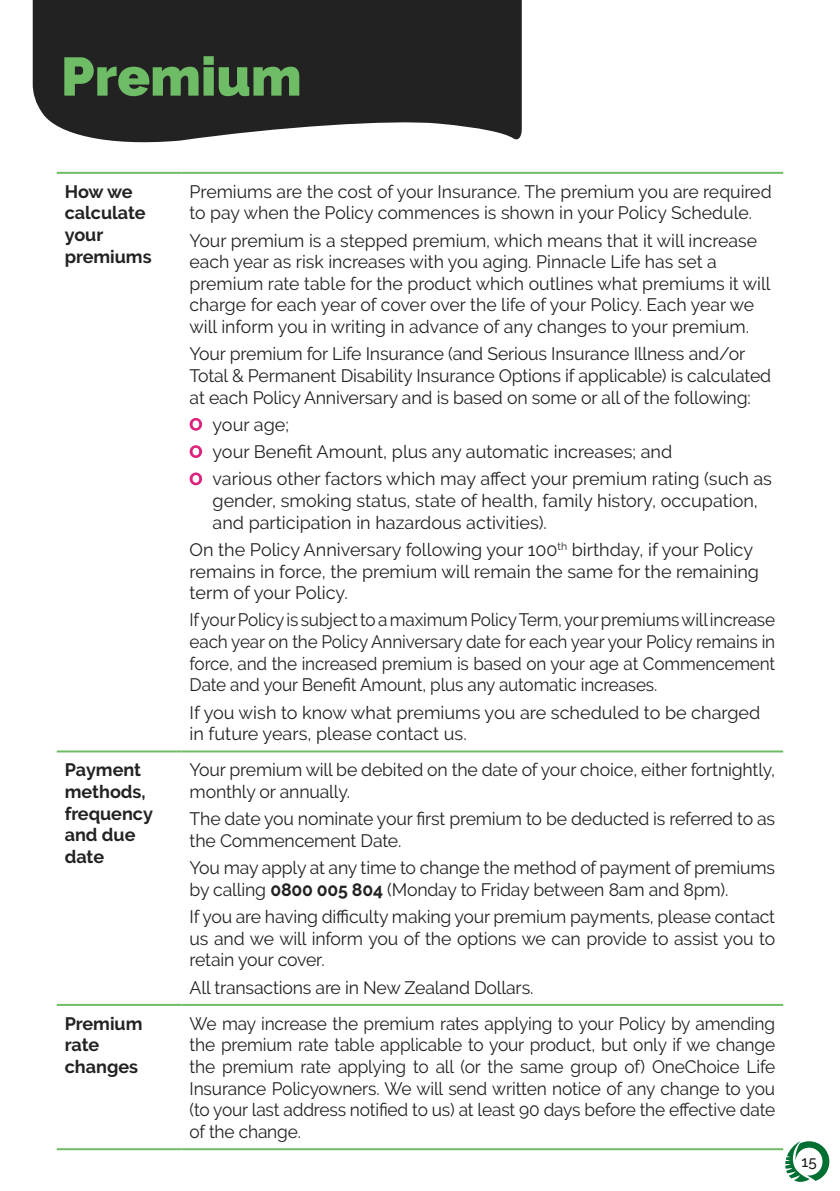
<style>
.page{position:relative;width:840px;height:1191px;background:#fff}
.page>*{position:absolute;margin:0;border:0;box-sizing:border-box;transform-origin:0 0}
.t1{font:900 54px "Raleway";color:#6fbc66}
.t2{font:18px/21.6px "Raleway";letter-spacing:-.01em;color:#222}
.t3{font:18px/21.6px "Raleway";letter-spacing:-.01em;color:#222;text-align:justify;scale:.96 1}
.t4{font:18px/21.6px "Raleway";letter-spacing:-.01em;color:#222;text-align:justify;scale:.95 1}
.t5{font:700 18px/21.6px "Raleway";color:#222}
.t6{font:500 15.2px "Raleway";color:#1c1c1a}
.s1{font-weight:700}
</style>
<div class="page">
<svg style="left:785px;top:1141px;width:43px;height:41px"></svg>
<svg style="left:33px;top:0;width:488px;height:143px;background:#353535"></svg>
<hr style="left:57px;top:172px;width:124px;height:2px;background:#6fbc66">
<hr style="left:181px;top:172px;width:601px;height:2px;background:#6fbc66">
<hr style="left:57px;top:750px;width:124px;height:2px;background:#6fbc66">
<hr style="left:181px;top:750px;width:601px;height:2px;background:#6fbc66">
<hr style="left:57px;top:1004px;width:124px;height:2px;background:#6fbc66">
<hr style="left:181px;top:1004px;width:601px;height:2px;background:#6fbc66">
<hr style="left:57px;top:1148px;width:124px;height:2px;background:#6fbc66">
<hr style="left:181px;top:1148px;width:601px;height:2px;background:#6fbc66">
<svg style="left:189px;top:418px;width:13px;height:13px"></svg>
<svg style="left:189px;top:445px;width:13px;height:13px"></svg>
<svg style="left:189px;top:472px;width:13px;height:13px"></svg>
<h1 class="t1" style="left:61px;top:45px;width:242px">Premium</h1>
<p class="t5" style="left:65px;top:181px;width:88px">How we calculate your premiums</p>
<p class="t2" style="left:189px;top:181px;width:583px">Premiums are the cost of your Insurance. The premium you are required to pay when the Policy commences is shown in your Policy Schedule.</p>
<p class="t2" style="left:189px;top:229px;width:582px">Your premium is a stepped premium, which means that it will increase each year as risk increases with you aging. Pinnacle Life has set a premium rate table for the product which outlines what premiums it will charge for each year of cover over the life of your Policy. Each year we will inform you in writing in advance of any changes to your premium.</p>
<p class="t2" style="left:189px;top:343px;width:583px">Your premium for Life Insurance (and Serious Insurance Illness and/or<br>Total &amp; Permanent Disability Insurance Options if applicable) is calculated at each Policy Anniversary and is based on some or all of the following:</p>
<p class="t2" style="left:212px;top:411px;width:560px;line-height:27.2px">your age;<br>your Benefit Amount, plus any automatic increases; and<br>various other factors which may affect your premium rating (such as</p>
<p class="t2" style="left:212px;top:490px;width:546px">gender, smoking status, state of health, family history, occupation, and participation in hazardous activities).</p>
<p class="t2" style="left:189px;top:539px;width:570px">On the Policy Anniversary following your 100<sup>th</sup> birthday, if your Policy remains in force, the premium will remain the same for the remaining term of your Policy.</p>
<p class="t4" style="left:189px;top:609px;width:617px">If your Policy is subject to a maximum Policy Term, your premiums will increase each year on the Policy Anniversary date for each year your Policy remains in force, and the increased premium is based on your age at Commencement Date and your Benefit Amount, plus any automatic increases.</p>
<p class="t2" style="left:189px;top:701px;width:572px">If you wish to know what premiums you are scheduled to be charged in future years, please contact us.</p>
<p class="t5" style="left:65px;top:759px;width:90px">Payment methods, frequency and due date</p>
<p class="t2" style="left:189px;top:759px;width:587px">Your premium will be debited on the date of your choice, either fortnightly, monthly or annually.</p>
<p class="t2" style="left:189px;top:808px;width:586px">The date you nominate your first premium to be deducted is referred to as the Commencement Date.</p>
<p class="t2" style="left:189px;top:857px;width:586px">You may apply at any time to change the method of payment of premiums by calling <span class="s1">0800 005 804</span> (Monday to Friday between 8am and 8pm).</p>
<p class="t2" style="left:189px;top:906px;width:586px;text-align:justify">If you are having difficulty making your premium payments, please contact us and we will inform you of the options we can provide to assist you to retain your cover.</p>
<p class="t2" style="left:189px;top:976px;width:345px">All transactions are in New Zealand Dollars.</p>
<p class="t5" style="left:65px;top:1012px;width:79px">Premium rate changes</p>
<p class="t3" style="left:189px;top:1012px;width:611px">We may increase the premium rates applying to your Policy by amending the premium rate table applicable to your product, but only if we change the premium rate applying to all (or the same group of) OneChoice Life Insurance Policyowners. We will send written notice of any change to you (to your last address notified to us) at least 90 days before the effective date of the change.</p>
<p class="t6" style="left:801px;top:1152px;width:17px">15</p>
</div>
